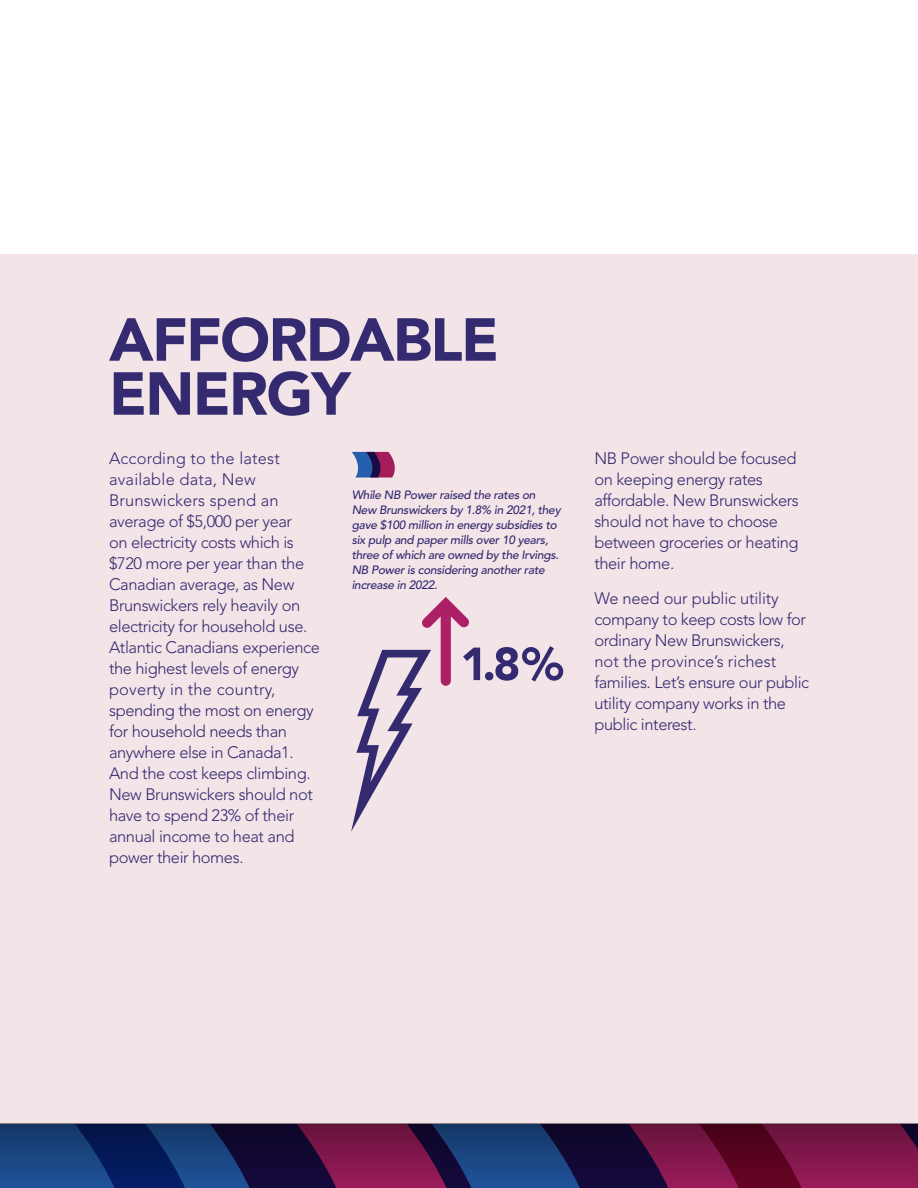
<style>
.page{position:relative;width:918px;height:1188px;background:#fff}
.page>*{position:absolute;margin:0;border:0;box-sizing:border-box;transform-origin:0 0}
.t1{font:900 60px/54px "Avenir LT Std";letter-spacing:-.025em;color:#332a70}
.t2{font:300 16.5px/21px "Avenir LT Std";letter-spacing:-.025em;color:#332a70}
.t3{font:italic 500 12px/15px "Avenir LT Std";letter-spacing:-.025em;color:#332a70}
</style>
<div class="page">
<div style="left:0;top:254px;width:918px;height:869px;background:#f3e4e8"></div>
<svg style="left:352px;top:452px;width:43px;height:26px"></svg>
<svg style="left:351px;top:597px;width:212px;height:235px"></svg>
<svg style="left:0;top:1123px;width:918px;height:65px;background:#3e2153"></svg>
<p class="t1" style="left:109px;top:313px;width:391px">AFFORDABLE<br>ENERGY</p>
<p class="t2" style="left:109px;top:448px;width:212px">According to the latest available data, New<br>Brunswickers spend an average of $5,000 per year<br>on electricity costs which is $720 more per year than the<br>Canadian average, as New<br>Brunswickers rely heavily on electricity for household use.<br>Atlantic Canadians experience the highest levels of energy poverty in the country, spending the most on energy for household needs than anywhere else in Canada1.<br>And the cost keeps climbing.<br>New Brunswickers should not have to spend 23% of their annual income to heat and power their homes.</p>
<p class="t2" style="left:594px;top:448px;width:206px">NB Power should be focused on keeping energy rates affordable. New Brunswickers should not have to choose between groceries or heating their home.</p>
<p class="t3" style="left:352px;top:487px;width:210px">While NB Power raised the rates on New Brunswickers by 1.8% in 2021, they gave $100 million in energy subsidies to six pulp and paper mills over 10 years, three of which are owned by the Irvings.<br>NB Power is considering another rate increase in 2022.</p>
<p class="t2" style="left:594px;top:588px;width:216px">We need our public utility company to keep costs low for ordinary New Brunswickers, not the province’s richest families. Let’s ensure our public utility company works in the public interest.</p>
</div>
